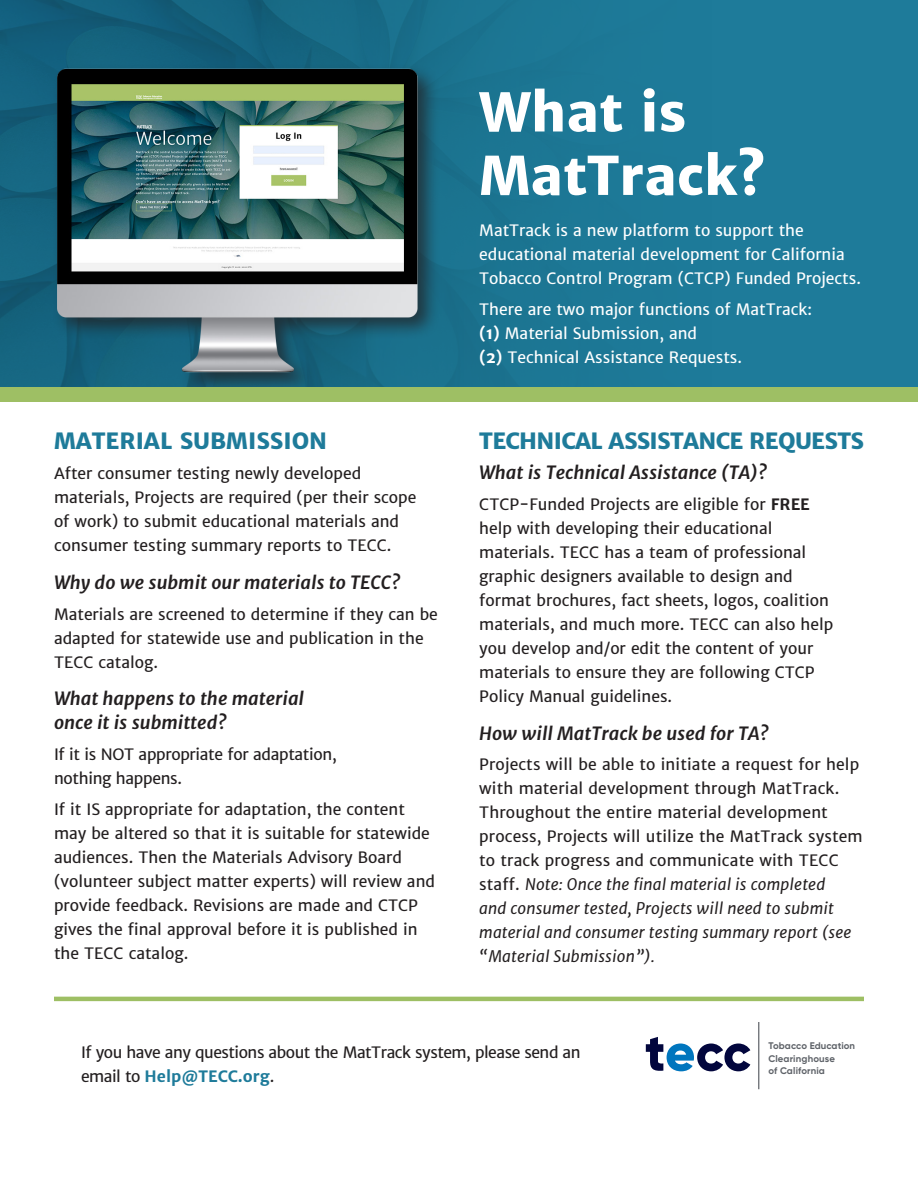
<style>
.page{position:relative;width:918px;height:1188px;background:#fff}
.page>*{position:absolute;margin:0;border:0;box-sizing:border-box;transform-origin:0 0}
.Heading_1{font:800 52.8px/63.4px "Merriweather Sans";color:#fff}
.t1{font:800 52.8px "Gilroy";color:#02063d}
.Heading_2{font:800 22.5px "Merriweather Sans";letter-spacing:-.03em;color:#1e7b9a}
.Heading_2-2{font:800 22.5px "Merriweather Sans";color:#1e7b9a}
.Subheading{font:italic 700 18px/24px "Merriweather Sans";color:#231f20}
.Paragraphs_End{font:italic 700 18px "Merriweather Sans";color:#231f20}
.Paragraphs{font:15.75px/24px "Merriweather Sans";color:#231f20}
.Paragraphs-2{font:15.75px/24px "Merriweather Sans";color:#fff}
.Paragraphs_End-2{font:15.75px/24px "Merriweather Sans";color:#fff}
.Paragraphs-3{font:15.75px/24px "Merriweather Sans";letter-spacing:-.03em;color:#231f20}
.Paragraphs-4{font:15.75px/24px "Merriweather Sans";letter-spacing:-.02em;color:#231f20}
.t2{font:700 9.6px/12.3px "Gilroy";letter-spacing:.01em;color:#5f6369}
.s1{font-weight:700}
.s2{font-style:italic}
.s3{font-weight:700;color:#1e7b9a}
.s4{color:#0076be}
</style>
<div class="page">
<div style="left:0;top:0;width:918px;height:399px;background:#1e7b9a"></div>
<hr style="left:758px;top:1022px;width:1px;height:67px;background:#5f6369">
<img style="left:23px;top:29px;width:443px;height:358px">
<div style="left:255px;top:147px;width:35px;height:5px;background:#e8f0fe"></div>
<div style="left:255px;top:158px;width:35px;height:5px;background:#e8f0fe"></div>
<div style="left:0;top:387px;width:918px;height:15px;background:#9ebf64"></div>
<hr style="left:54px;top:997px;width:810px;height:4px;background:#9ebf64">
<p class="Heading_1" style="left:479px;top:80px;width:287px">What is<br>MatTrack?</p>
<p class="Heading_2-2" style="left:54px;top:426px;width:275px">MATERIAL SUBMISSION</p>
<p class="Paragraphs" style="left:54px;top:462px;width:364px">After consumer testing newly developed materials, Projects are required (per their scope of work) to submit educational materials and consumer testing summary reports to TECC.</p>
<p class="Subheading" style="left:54px;top:570px;width:348px">Why do we submit our materials to TECC?</p>
<p class="Paragraphs" style="left:54px;top:602px;width:385px">Materials are screened to determine if they can be adapted for statewide use and publication in the<br>TECC catalog.</p>
<p class="Subheading" style="left:54px;top:686px;width:252px">What happens to the material once it is submitted?</p>
<p class="Paragraphs-4" style="left:54px;top:742px;width:284px">If it is NOT appropriate for adaptation, nothing happens.</p>
<p class="Paragraphs" style="left:54px;top:797px;width:383px">If it IS appropriate for adaptation, the content may be altered so that it is suitable for statewide audiences. Then the Materials Advisory Board (volunteer subject matter experts) will review and provide feedback. Revisions are made and CTCP gives the final approval before it is published in the TECC catalog.</p>
<p class="Paragraphs-2" style="left:479px;top:218px;width:383px">MatTrack is a new platform to support the educational material development for California<br>Tobacco Control Program (CTCP) Funded Projects.</p>
<p class="Paragraphs_End-2" style="left:479px;top:297px;width:334px">There are two major functions of MatTrack: <span class="s1">(1)</span> Material Submission, and<br><span class="s1">(2)</span> Technical Assistance Requests.</p>
<p class="Heading_2" style="left:479px;top:426px;width:386px">TECHNICAL ASSISTANCE REQUESTS</p>
<p class="Paragraphs_End" style="left:479px;top:461px;width:289px">What is Technical Assistance (TA)?</p>
<p class="Paragraphs" style="left:479px;top:492px;width:356px">CTCP-Funded Projects are eligible for <span class="s1">FREE </span>help with developing their educational materials. TECC has a team of professional graphic designers available to design and format brochures, fact sheets, logos, coalition materials, and much more. TECC can also help you develop and/or edit the content of your materials to ensure they are following CTCP Policy Manual guidelines.</p>
<p class="Subheading" style="left:479px;top:721px;width:291px">How will MatTrack be used for TA?</p>
<p class="Paragraphs" style="left:479px;top:753px;width:385px">Projects will be able to initiate a request for help with material development through MatTrack.<br>Throughout the entire material development process, Projects will utilize the MatTrack system to track progress and communicate with TECC staff. <span class="s2">Note: Once the final material is completed<br>and consumer tested, Projects will need to submit material and consumer testing summary report (see “Material Submission”).</span></p>
<p class="Paragraphs-3" style="left:81px;top:1040px;width:501px">If you have any questions about the MatTrack system, please send an email to <span class="s3">Help@TECC.org</span>.</p>
<p class="t1" style="left:645px;top:1019px;width:107px">t<span class="s4">e</span>cc</p>
<p class="t2" style="left:769px;top:1040px;width:88px">Tobacco Education<br>Clearinghouse<br>of California</p>
</div>
